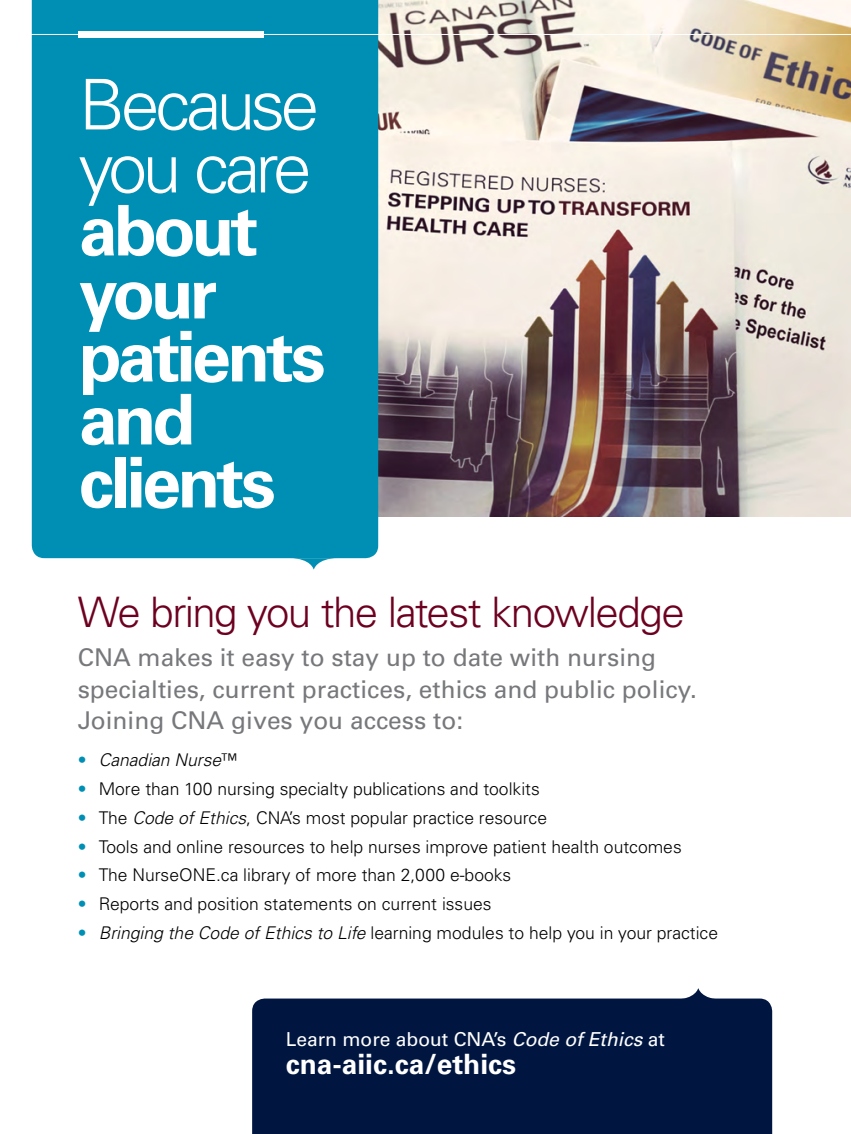
<style>
.page{position:relative;width:851px;height:1134px;background:#fff}
.page>*{position:absolute;margin:0;border:0;box-sizing:border-box;transform-origin:0 0}
.Heading{font:700 70px/63px "Univers LT Std";letter-spacing:-.055em;color:#fff}
.Heading-2{font:300 70px/63px "Univers LT Std";letter-spacing:-.07em;color:#fff}
.Subhead{font:300 42px "Univers LT Std";letter-spacing:-.04em;color:#6d0020}
.Sidebar{font:700 28px "Univers LT Std";color:#fff}
.Intro{font:24.5px/31.5px "Univers LT Std";color:#77787b}
.Sidebar-2{font:19.25px "Univers LT Std";color:#fff}
.t1{font:300 17.5px "Univers LT Std";color:#000}
.t2{font:italic 300 17.5px "Univers LT Std";color:#000}
.s1{font-style:normal;color:#008fb4}
.s2{font-style:normal}
.s3{color:#008fb4}
.s4{font-style:italic}
</style>
<div class="page">
<img style="left:378px;top:0;width:472px;height:516px">
<div style="left:32px;top:0;width:346px;height:558px;background:#008fb4"></div>
<svg style="left:289px;top:558px;width:49px;height:12px"></svg>
<hr style="left:12px;top:34px;width:838px;height:1px;background:#fff">
<svg style="left:673px;top:988px;width:49px;height:11px"></svg>
<div style="left:252px;top:999px;width:520px;height:135px;background:#001641"></div>
<div style="left:79px;top:31px;width:185px;height:7px;background:#fff"></div>
<p class="Heading-2" style="left:79px;top:73px;width:242px">Because you care</p>
<p class="Heading" style="left:79px;top:200px;width:248px">about your patients and clients</p>
<p class="Subhead" style="left:78px;top:587px;width:608px">We bring you the latest knowledge</p>
<p class="Intro" style="left:78px;top:642px;width:620px">CNA makes it easy to stay up to date with nursing specialties, current practices, ethics and public policy.<br>Joining CNA gives you access to:</p>
<p class="t2" style="left:78px;top:749px;width:161px"><span class="s1">•</span> Canadian Nurse<span class="s2">™</span></p>
<p class="t1" style="left:78px;top:778px;width:463px"><span class="s3">•</span> More than 100 nursing specialty publications and toolkits</p>
<p class="t1" style="left:78px;top:807px;width:471px"><span class="s3">•</span> The <span class="s4">Code of Ethics</span>, CNA’s most popular practice resource</p>
<p class="t1" style="left:78px;top:836px;width:605px"><span class="s3">•</span> Tools and online resources to help nurses improve patient health outcomes</p>
<p class="t1" style="left:78px;top:865px;width:435px"><span class="s3">•</span> The NurseONE.ca library of more than 2,000 e-books</p>
<p class="t1" style="left:78px;top:894px;width:415px"><span class="s3">•</span> Reports and position statements on current issues</p>
<p class="t1" style="left:78px;top:922px;width:642px"><span class="s3">•</span> <span class="s4">Bringing the Code of Ethics to Life</span> learning modules to help you in your practice</p>
<p class="Sidebar-2" style="left:286px;top:1028px;width:380px">Learn more about CNA’s <span class="s4">Code of Ethics</span> at</p>
<p class="Sidebar" style="left:286px;top:1048px;width:232px">cna-aiic.ca/ethics</p>
</div>
